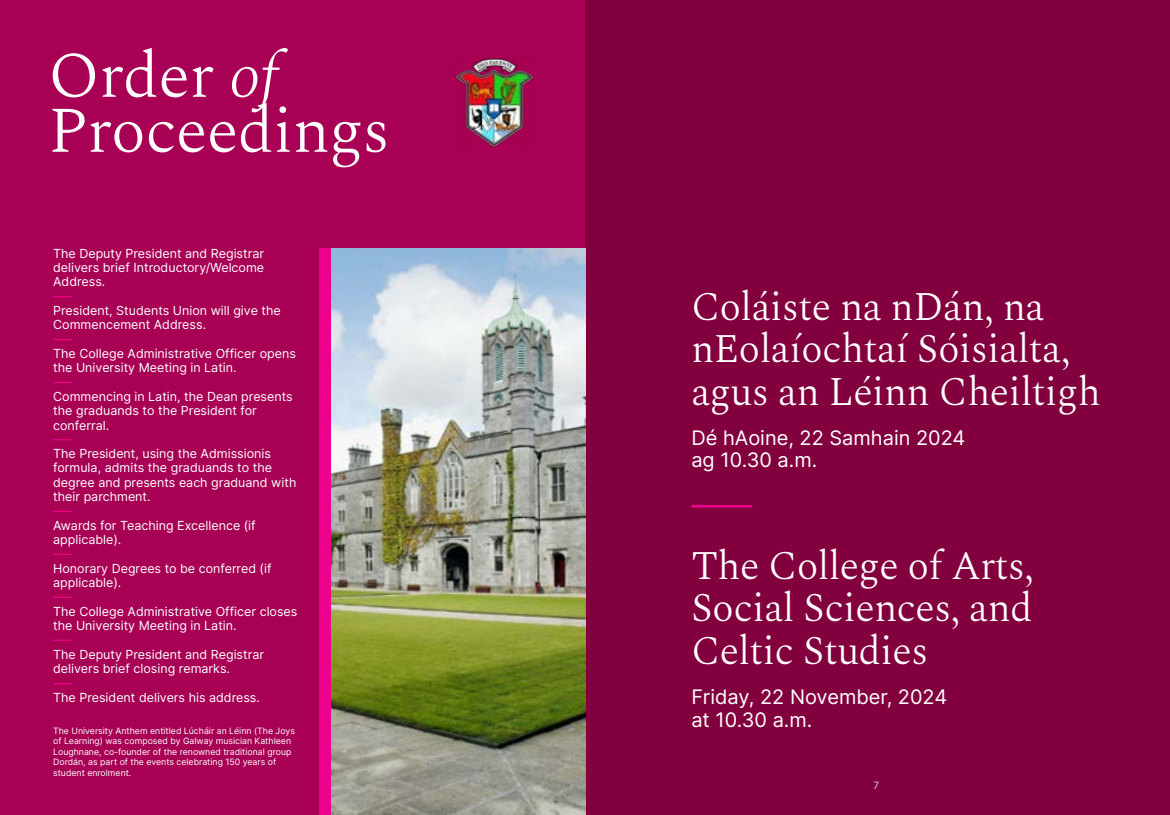
<style>
.page{position:relative;width:1170px;height:815px;background:#fff}
.page>*{position:absolute;margin:0;border:0;box-sizing:border-box;transform-origin:0 0}
.t1{font:300 65px/55px "Spectral";letter-spacing:-.01em;color:#fff}
.t2{font:300 40px/42.5px "Spectral";letter-spacing:-.01em;color:#fff}
.t3{font:20px/22.5px "Inter";color:#fff}
.t4{font:12.5px/14.4px "Inter";color:#fff}
.t5{font:300 10px "Inter";color:#fff}
.t6{font:8.75px/10.5px "Inter";color:#fff}
.s1{font-style:italic}
</style>
<div class="page">
<div style="left:585px;top:0;width:584px;height:815px;background:#83003f"></div>
<div style="left:0;top:0;width:585px;height:815px;background:#a80054"></div>
<svg style="left:53px;top:296px;width:19px;height:1px"></svg>
<svg style="left:53px;top:339px;width:19px;height:1px"></svg>
<svg style="left:53px;top:382px;width:19px;height:1px"></svg>
<svg style="left:53px;top:439px;width:19px;height:1px"></svg>
<svg style="left:53px;top:511px;width:19px;height:1px"></svg>
<svg style="left:53px;top:554px;width:19px;height:1px"></svg>
<svg style="left:53px;top:597px;width:19px;height:1px"></svg>
<svg style="left:53px;top:640px;width:19px;height:1px"></svg>
<svg style="left:53px;top:683px;width:19px;height:1px"></svg>
<img style="left:455px;top:58px;width:79px;height:90px">
<img style="left:330px;top:248px;width:255px;height:567px">
<hr style="left:691px;top:505px;width:61px;height:2px;background:#ec008c">
<div style="left:319px;top:248px;width:11px;height:567px;background:#ec008c"></div>
<h1 class="t1" style="left:48px;top:43px;width:343px">Order <span class="s1">of<br></span>Proceedings</h1>
<p class="t4" style="left:53px;top:246px;width:212px;text-align:justify">The Deputy President and Registrar delivers brief Introductory/Welcome Address.</p>
<p class="t4" style="left:53px;top:303px;width:229px">President, Students Union will give the<br>Commencement Address.</p>
<p class="t4" style="left:53px;top:346px;width:244px">The College Administrative Officer opens the University Meeting in Latin.</p>
<p class="t4" style="left:53px;top:389px;width:241px">Commencing in Latin, the Dean presents the graduands to the President for conferral.</p>
<p class="t4" style="left:53px;top:446px;width:245px">The President, using the Admissionis formula, admits the graduands to the degree and presents each graduand with their parchment.</p>
<p class="t4" style="left:53px;top:518px;width:204px">Awards for Teaching Excellence (if applicable).</p>
<p class="t4" style="left:53px;top:561px;width:220px">Honorary Degrees to be conferred (if applicable).</p>
<p class="t4" style="left:53px;top:604px;width:246px">The College Administrative Officer closes the University Meeting in Latin.</p>
<p class="t4" style="left:53px;top:647px;width:212px">The Deputy President and Registrar delivers brief closing remarks.</p>
<p class="t4" style="left:53px;top:690px;width:208px">The President delivers his address.</p>
<p class="t6" style="left:53px;top:725px;width:243px">The University Anthem entitled Lúcháir an Léinn (The Joys of Learning) was composed by Galway musician Kathleen Loughnane, co-founder of the renowned traditional group Dordán, as part of the events celebrating 150 years of student enrolment.</p>
<h2 class="t2" style="left:691px;top:282px;width:411px">Coláiste na nDán, na nEolaíochtaí Sóisialta, agus an Léinn Cheiltigh</h2>
<h3 class="t3" style="left:691px;top:426px;width:275px">Dé hAoine, 22 Samhain 2024 ag 10.30 a.m.</h3>
<h2 class="t2" style="left:691px;top:542px;width:344px;text-align:justify">The College of Arts, Social Sciences, and Celtic Studies</h2>
<h3 class="t3" style="left:691px;top:685px;width:257px">Friday, 22 November, 2024 at 10.30 a.m.</h3>
<p class="t5" style="left:873px;top:778px;width:7px">7</p>
</div>
